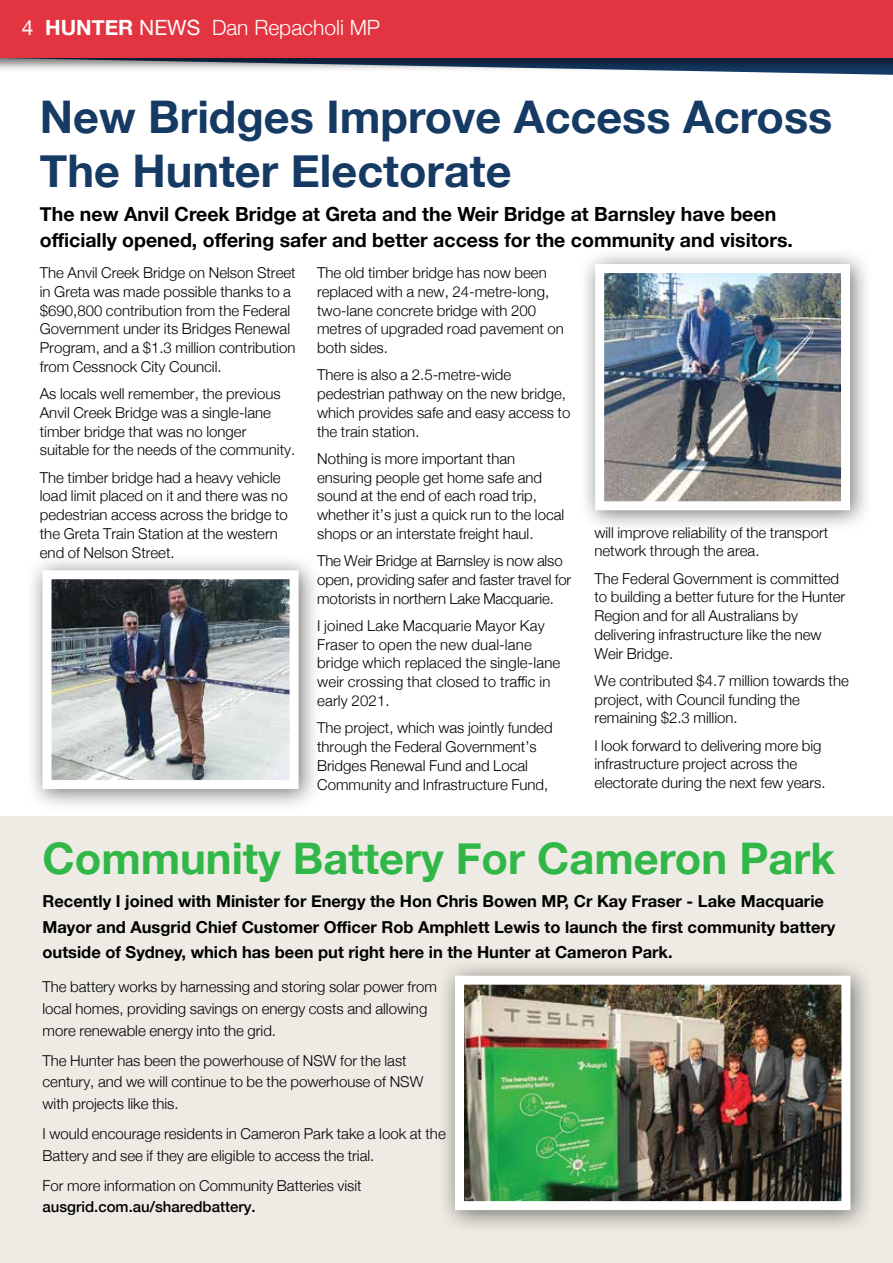
<style>
.page{position:relative;width:893px;height:1263px;background:#fff}
.page>*{position:absolute;margin:0;border:0;box-sizing:border-box;transform-origin:0 0}
.t1{font:700 45px/54px "Helvetica Neue";color:#153a64}
.t2{font:700 43.5px "Helvetica Neue";color:#31b748}
.t3{font:300 21px "Helvetica Neue";color:#fff}
.t4{font:700 19.5px/25.5px "Helvetica Neue";color:#000}
.t5{font:700 16.5px/25.3px "Helvetica Neue";color:#000}
.t6{font:300 15px/18.8px "Helvetica Neue";color:#000}
.t7{font:500 15px "Helvetica Neue";color:#000}
.s1{font-weight:400}
.s2{font-weight:700}
</style>
<div class="page">
<svg style="left:746px;top:72px;width:147px;height:3px"></svg>
<div style="left:0;top:817px;width:893px;height:446px;background:#edebe3"></div>
<div style="left:25px;top:553px;width:296px;height:259px;background:#000;opacity:.55"></div>
<img style="left:53px;top:580px;width:236px;height:199px">
<div style="left:43px;top:570px;width:256px;height:219px;border:9px solid #fff"></div>
<div style="left:437px;top:957px;width:438px;height:277px;background:#000;opacity:.55"></div>
<img style="left:465px;top:986px;width:375px;height:214px">
<div style="left:455px;top:976px;width:395px;height:234px;border:9px solid #fff"></div>
<div style="left:578px;top:247px;width:295px;height:286px;background:#000;opacity:.55"></div>
<img style="left:605px;top:274px;width:235px;height:226px">
<div style="left:595px;top:264px;width:255px;height:246px;border:9px solid #fff"></div>
<div style="left:0;top:0;width:893px;height:72px;background:#000;opacity:.55"></div>
<div style="left:0;top:0;width:893px;height:57px;background:#e33541"></div>
<h3 class="t3" style="left:22px;top:11px;width:360px"><span class="s1">4</span> <span class="s2">HUNTER</span> <span class="s1">NEWS</span> Dan Repacholi MP</h3>
<h1 class="t1" style="left:40px;top:91px;width:794px">New Bridges Improve Access Across<br>The Hunter Electorate</h1>
<h3 class="t4" style="left:40px;top:202px;width:755px">The new Anvil Creek Bridge at Greta and the Weir Bridge at Barnsley have been officially opened, offering safer and better access for the community and visitors.</h3>
<p class="t6" style="left:40px;top:262px;width:257px">The Anvil Creek Bridge on Nelson Street in Greta was made possible thanks to a $690,800 contribution from the Federal Government under its Bridges Renewal Program, and a $1.3 million contribution from Cessnock City Council.</p>
<p class="t6" style="left:40px;top:383px;width:257px">As locals well remember, the previous Anvil Creek Bridge was a single-lane timber bridge that was no longer suitable for the needs of the community.</p>
<p class="t6" style="left:40px;top:467px;width:250px">The timber bridge had a heavy vehicle load limit placed on it and there was no pedestrian access across the bridge to the Greta Train Station at the western end of Nelson Street.</p>
<p class="t6" style="left:317px;top:262px;width:248px">The old timber bridge has now been replaced with a new, 24-metre-long, two-lane concrete bridge with 200 metres of upgraded road pavement on both sides.</p>
<p class="t6" style="left:317px;top:365px;width:255px">There is also a 2.5-metre-wide pedestrian pathway on the new bridge, which provides safe and easy access to the train station.</p>
<p class="t6" style="left:317px;top:448px;width:249px">Nothing is more important than ensuring people get home safe and sound at the end of each road trip, whether it’s just a quick run to the local shops or an interstate freight haul.</p>
<p class="t6" style="left:317px;top:550px;width:256px">The Weir Bridge at Barnsley is now also open, providing safer and faster travel for motorists in northern Lake Macquarie.</p>
<p class="t6" style="left:317px;top:615px;width:245px">I joined Lake Macquarie Mayor Kay<br>Fraser to open the new dual-lane bridge which replaced the single-lane weir crossing that closed to traffic in early 2021.</p>
<p class="t6" style="left:317px;top:717px;width:237px">The project, which was jointly funded through the Federal Government’s Bridges Renewal Fund and Local Community and Infrastructure Fund,</p>
<p class="t6" style="left:594px;top:522px;width:235px">will improve reliability of the transport network through the area.</p>
<p class="t6" style="left:594px;top:568px;width:252px">The Federal Government is committed to building a better future for the Hunter<br>Region and for all Australians by delivering infrastructure like the new<br>Weir Bridge.</p>
<p class="t6" style="left:594px;top:670px;width:256px">We contributed $4.7 million towards the project, with Council funding the remaining $2.3 million.</p>
<p class="t6" style="left:594px;top:735px;width:233px">I look forward to delivering more big infrastructure project across the electorate during the next few years.</p>
<h2 class="t2" style="left:43px;top:824px;width:794px">Community Battery For Cameron Park</h2>
<p class="t5" style="left:43px;top:889px;width:794px">Recently I joined with Minister for Energy the Hon Chris Bowen MP, Cr Kay Fraser - Lake Macquarie<br>Mayor and Ausgrid Chief Customer Officer Rob Amphlett Lewis to launch the first community battery outside of Sydney, which has been put right here in the Hunter at Cameron Park.</p>
<p class="t6" style="left:43px;top:975px;width:396px;line-height:21.6px">The battery works by harnessing and storing solar power from local homes, providing savings on energy costs and allowing more renewable energy into the grid.</p>
<p class="t6" style="left:43px;top:1048px;width:382px;line-height:21.6px">The Hunter has been the powerhouse of NSW for the last century, and we will continue to be the powerhouse of NSW with projects like this.</p>
<p class="t6" style="left:43px;top:1122px;width:405px;line-height:21.6px">I would encourage residents in Cameron Park take a look at the<br>Battery and see if they are eligible to access the trial.</p>
<p class="t6" style="left:43px;top:1175px;width:321px">For more information on Community Batteries visit</p>
<p class="t7" style="left:43px;top:1195px;width:215px">ausgrid.com.au/sharedbattery.</p>
</div>
